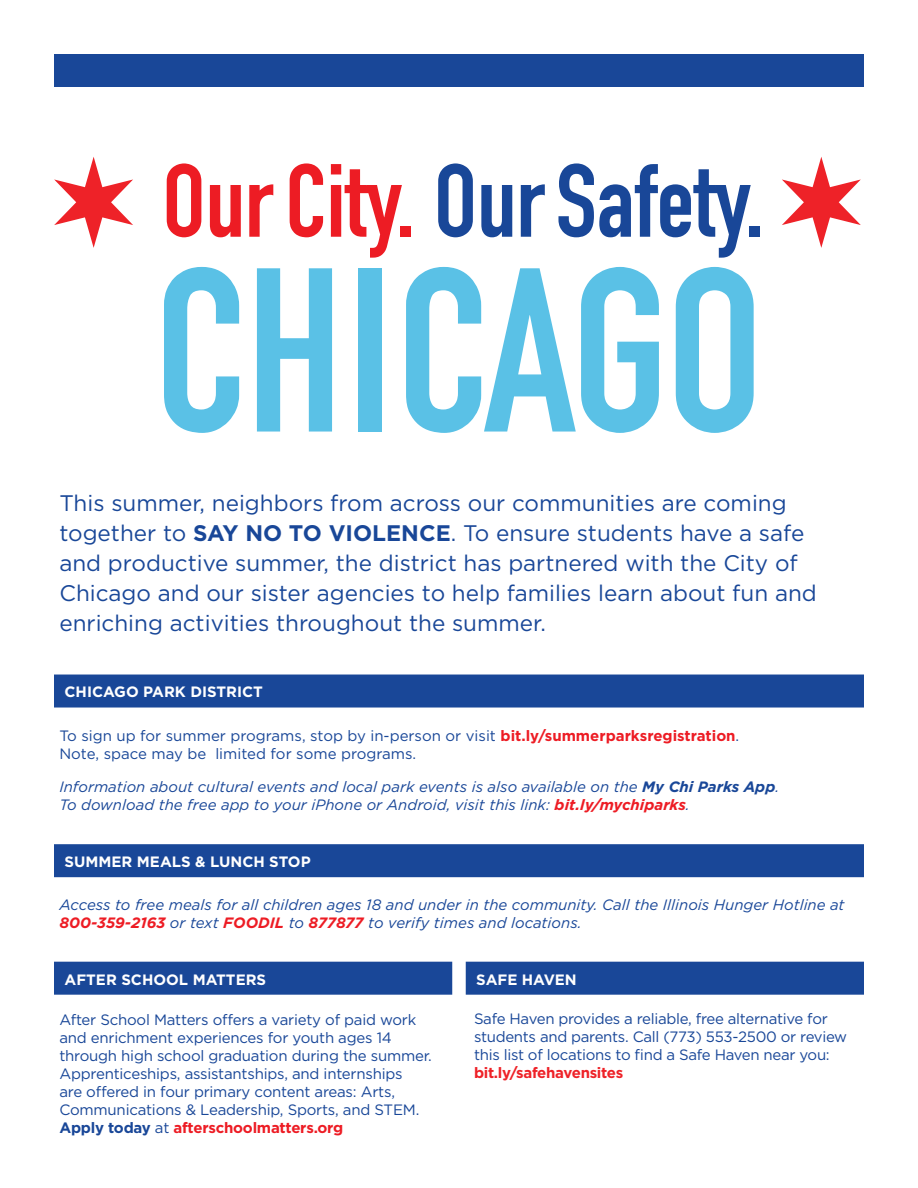
<style>
.page{position:relative;width:918px;height:1188px;background:#fff}
.page>*{position:absolute;margin:0;border:0;box-sizing:border-box;transform-origin:0 0}
.t1{font:22.5px/30px "Gotham";color:#194798}
.t2{font:15px/18px "Gotham";letter-spacing:-.015em;color:#194798}
.t3{font:italic 15px/18px "Gotham";color:#194798}
.t4{font:700 15px "Gotham";color:#fff}
.t5{font:700 15px "Gotham";letter-spacing:-.02em;color:#ee2228}
.s1{font-weight:700}
.s2{font-weight:700;color:#ed1c24}
</style>
<div class="page">
<div style="left:54px;top:962px;width:398px;height:33px;background:#194798"></div>
<div style="left:54px;top:675px;width:810px;height:33px;background:#194798"></div>
<div style="left:54px;top:844px;width:810px;height:33px;background:#194798"></div>
<div style="left:466px;top:962px;width:398px;height:33px;background:#194798"></div>
<div style="left:54px;top:54px;width:810px;height:33px;background:#194798"></div>
<svg style="left:54px;top:157px;width:79px;height:91px"></svg>
<svg style="left:164px;top:267px;width:75px;height:166px"></svg>
<svg style="left:257px;top:268px;width:75px;height:164px"></svg>
<div style="left:358px;top:268px;width:23px;height:164px;background:#5ac1e6"></div>
<svg style="left:406px;top:267px;width:253px;height:166px"></svg>
<svg style="left:676px;top:267px;width:78px;height:166px"></svg>
<svg style="left:167px;top:163px;width:34px;height:74px"></svg>
<svg style="left:210px;top:185px;width:31px;height:52px"></svg>
<svg style="left:249px;top:184px;width:24px;height:53px"></svg>
<svg style="left:290px;top:163px;width:33px;height:74px"></svg>
<svg style="left:331px;top:164px;width:71px;height:94px"></svg>
<div style="left:401px;top:226px;width:10px;height:11px;background:#ed1c24"></div>
<svg style="left:438px;top:163px;width:35px;height:74px"></svg>
<svg style="left:481px;top:185px;width:31px;height:52px"></svg>
<svg style="left:521px;top:184px;width:24px;height:53px"></svg>
<svg style="left:558px;top:163px;width:193px;height:95px"></svg>
<div style="left:749px;top:226px;width:11px;height:11px;background:#194798"></div>
<svg style="left:782px;top:157px;width:79px;height:91px"></svg>
<p class="t1" style="left:59px;top:488px;width:759px">This summer, neighbors from across our communities are coming together to <span class="s1">SAY NO TO VIOLENCE</span>. To ensure students have a safe and productive summer, the district has partnered with the City of Chicago and our sister agencies to help families learn about fun and enriching activities throughout the summer.</p>
<p class="t4" style="left:65px;top:682px;width:200px">CHICAGO PARK DISTRICT</p>
<p class="t2" style="left:59px;top:727px;width:681px">To sign up for summer programs, stop by in-person or visit <span class="s2">bit.ly/summerparksregistration</span>.<br>Note, space may be limited for some programs.</p>
<p class="t3" style="left:59px;top:778px;width:721px">Information about cultural events and local park events is also available on the <span class="s1">My Chi Parks App</span>.<br>To download the free app to your iPhone or Android, visit this link: <span class="s2">bit.ly/mychiparks</span>.</p>
<p class="t4" style="left:65px;top:852px;width:248px">SUMMER MEALS &amp; LUNCH STOP</p>
<p class="t3" style="left:59px;top:896px;width:787px">Access to free meals for all children ages 18 and under in the community. Call the Illinois Hunger Hotline at<br><span class="s2">800-359-2163</span> or text <span class="s2">FOODIL</span> to <span class="s2">877877</span> to verify times and locations.</p>
<p class="t4" style="left:65px;top:969px;width:203px">AFTER SCHOOL MATTERS</p>
<p class="t2" style="left:59px;top:1010px;width:374px">After School Matters offers a variety of paid work and enrichment experiences for youth ages 14 through high school graduation during the summer.<br>Apprenticeships, assistantships, and internships<br>are offered in four primary content areas: Arts, Communications &amp; Leadership, Sports, and STEM.<br><span class="s1">Apply today</span> at <span class="s2">afterschoolmatters.org</span></p>
<p class="t4" style="left:476px;top:969px;width:102px">SAFE HAVEN</p>
<p class="t2" style="left:474px;top:1009px;width:375px">Safe Haven provides a reliable, free alternative for students and parents. Call (773) 553-2500 or review this list of locations to find a Safe Haven near you:</p>
<p class="t5" style="left:474px;top:1063px;width:151px">bit.ly/safehavensites</p>
</div>
